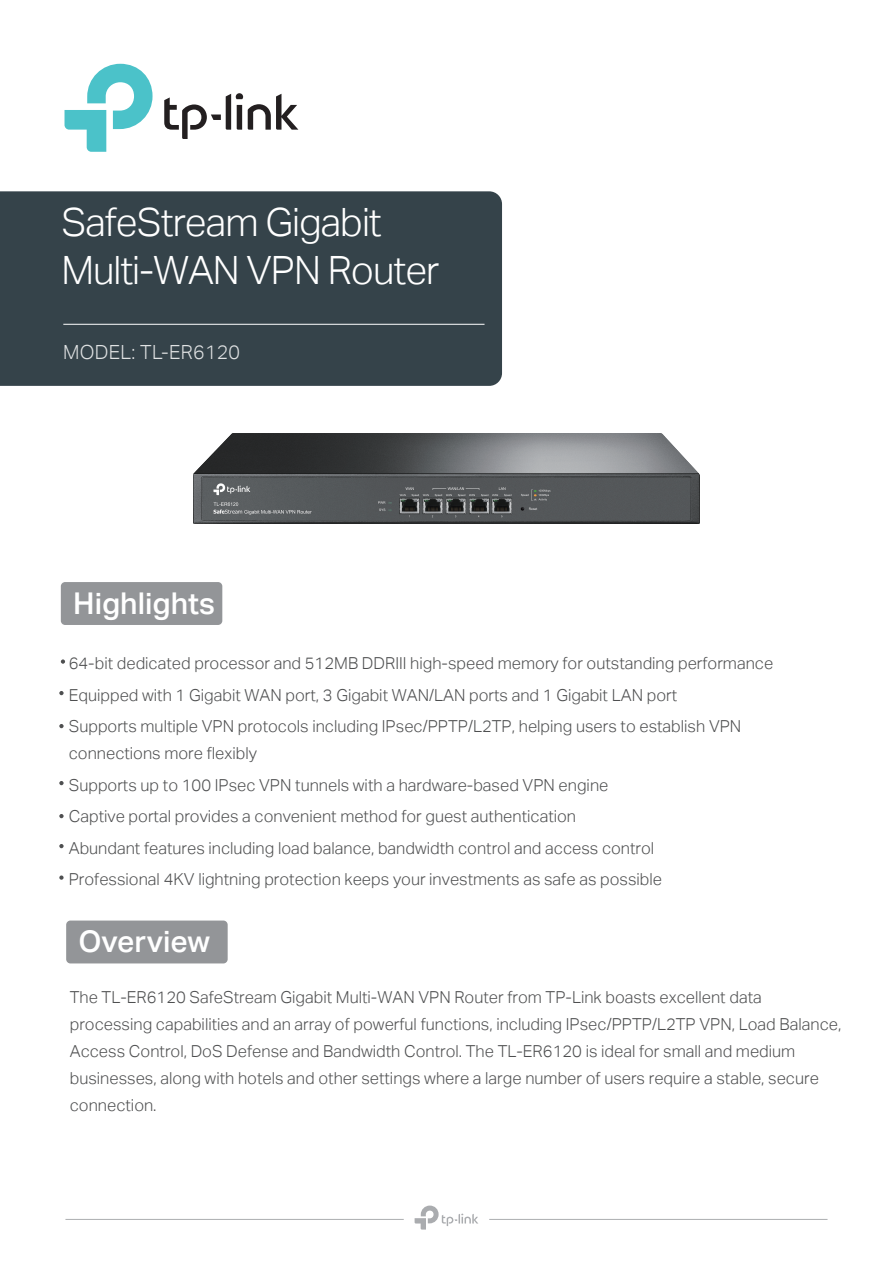
<style>
.page{position:relative;width:893px;height:1263px;background:#fff}
.page>*{position:absolute;margin:0;border:0;box-sizing:border-box;transform-origin:0 0}
.t1{font:39px/48px "TP Link Aktiv Light";letter-spacing:-.025em;color:#fff}
.t2{font:30px "TP Link Aktiv Medium";color:#fff}
.t3{font:19.5px "TP Link Aktiv Light";letter-spacing:.015em;color:rgb(255 255 255/.85)}
.t4{font:16.5px/31.5px "TP Link Aktiv Light";color:#4e4f50}
</style>
<div class="page">
<div style="left:0;top:191px;width:502px;height:195px;background:#35434a"></div>
<hr style="left:63px;top:324px;width:422px;height:1px;background:#fff">
<div style="left:66px;top:920px;width:162px;height:43px;background:#939598;border-radius:4px"></div>
<svg style="left:65px;top:64px;width:88px;height:88px"></svg>
<svg style="left:164px;top:93px;width:134px;height:46px"></svg>
<hr style="left:65px;top:1219px;width:339px;height:1px;background:#acaeb0">
<hr style="left:489px;top:1219px;width:338px;height:1px;background:#acaeb0">
<svg style="left:415px;top:1205px;width:63px;height:24px"></svg>
<div style="left:61px;top:582px;width:161px;height:43px;background:#939598;border-radius:4px"></div>
<svg style="left:61px;top:659px;width:4px;height:5px"></svg>
<svg style="left:59px;top:691px;width:5px;height:4px"></svg>
<svg style="left:59px;top:724px;width:5px;height:4px"></svg>
<svg style="left:59px;top:781px;width:5px;height:4px"></svg>
<svg style="left:59px;top:814px;width:5px;height:4px"></svg>
<svg style="left:59px;top:844px;width:5px;height:4px"></svg>
<svg style="left:59px;top:875px;width:5px;height:5px"></svg>
<img style="left:193px;top:433px;width:507px;height:91px">
<h1 class="t1" style="left:61px;top:198px;width:380px">SafeStream Gigabit<br>Multi-WAN VPN Router</h1>
<p class="t3" style="left:63px;top:340px;width:178px">MODEL: TL-ER6120</p>
<h2 class="t2" style="left:73px;top:586px;width:143px">Highlights</h2>
<p class="t4" style="left:69px;top:648px;width:706px">64-bit dedicated processor and 512MB DDRIII high-speed memory for outstanding performance<br>Equipped with 1 Gigabit WAN port, 3 Gigabit WAN/LAN ports and 1 Gigabit LAN port<br>Supports multiple VPN protocols including IPsec/PPTP/L2TP, helping users to establish VPN</p>
<p class="t4" style="left:69px;top:738px;width:595px">connections more flexibly<br>Supports up to 100 IPsec VPN tunnels with a hardware-based VPN engine Captive portal provides a convenient method for guest authentication<br>Abundant features including load balance, bandwidth control and access control Professional 4KV lightning protection keeps your investments as safe as possible</p>
<h2 class="t2" style="left:79px;top:924px;width:133px">Overview</h2>
<p class="t4" style="left:70px;top:984px;width:773px;line-height:27px">The TL-ER6120 SafeStream Gigabit Multi-WAN VPN Router from TP-Link boasts excellent data processing capabilities and an array of powerful functions, including IPsec/PPTP/L2TP VPN, Load Balance, Access Control, DoS Defense and Bandwidth Control. The TL-ER6120 is ideal for small and medium businesses, along with hotels and other settings where a large number of users require a stable, secure connection.</p>
</div>
